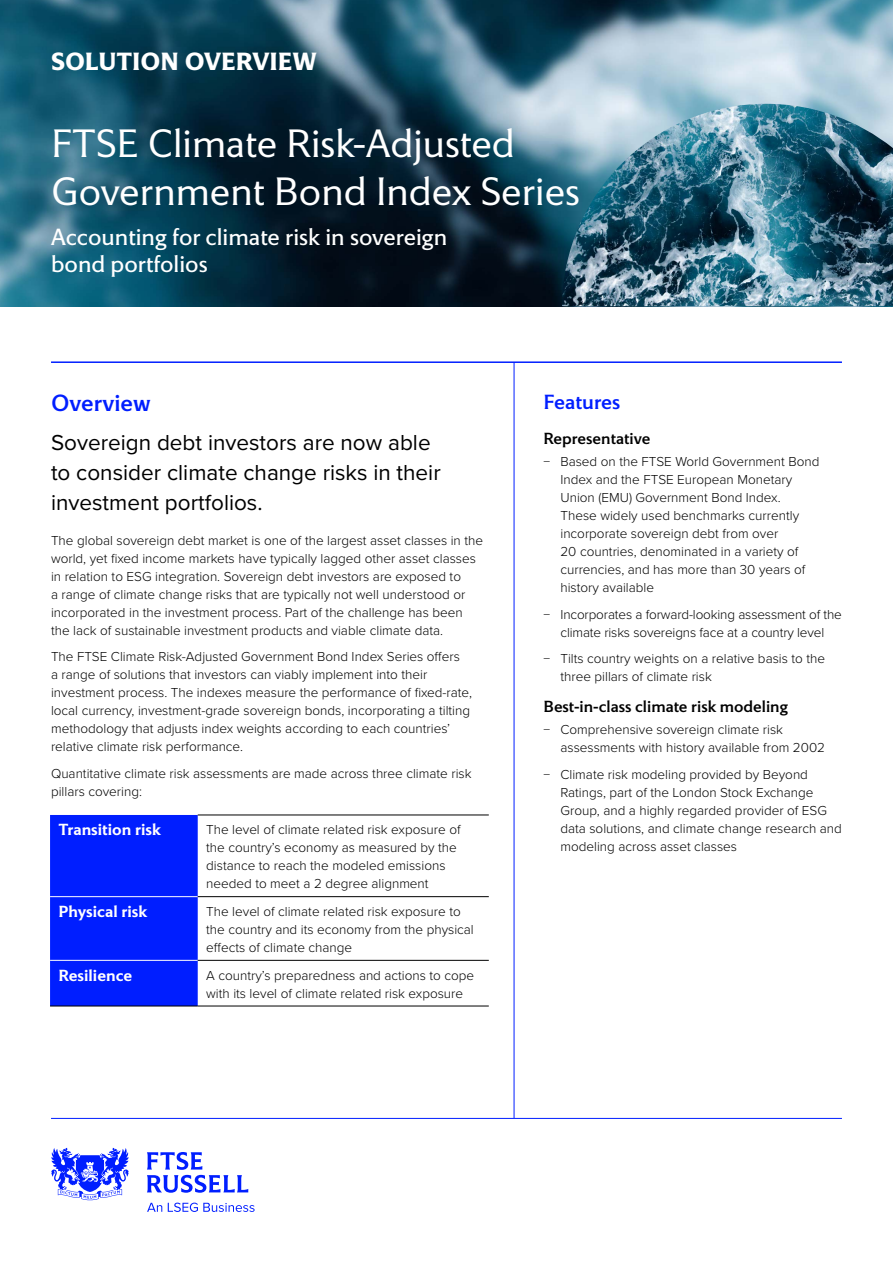
<style>
.page{position:relative;width:893px;height:1263px;background:#fff}
.page>*{position:absolute;margin:0;border:0;box-sizing:border-box;transform-origin:0 0}
.t1{font:300 40.5px/48px "LSEG Motto";color:#fff}
.t2{font:700 25.5px "LSEG Motto";color:#fff}
.t3{font:24px/27px "LSEG Motto";color:#fff}
.t4{font:500 24px "LSEG Motto";color:#001eff}
.t5{font:22.5px/30px "Proxima Nova";color:#000}
.t6{font:500 21px "LSEG Motto";color:#001eff}
.t7{font:500 16.5px "LSEG Motto";color:#000}
.t8{font:600 16.5px "LSEG Motto";color:#fff}
.t9{font:300 13.5px/18px "Proxima Nova";color:#000}
</style>
<div class="page">
<img style="left:0;top:0;width:893px;height:306px">
<img style="left:562px;top:104px;width:331px;height:202px">
<hr style="left:51px;top:361px;width:791px;height:2px;background:#001eff">
<hr style="left:514px;top:362px;width:1px;height:756px;background:#001eff">
<svg style="left:51px;top:1148px;width:204px;height:64px"></svg>
<hr style="left:51px;top:1118px;width:791px;height:1px;background:#001eff">
<div style="left:50px;top:815px;width:148px;height:191px;background:#001eff"></div>
<hr style="left:50px;top:896px;width:148px;height:1px;background:#fff">
<hr style="left:50px;top:960px;width:148px;height:1px;background:#fff">
<hr style="left:198px;top:896px;width:291px;height:1px;background:#000">
<hr style="left:198px;top:960px;width:291px;height:1px;background:#000">
<hr style="left:50px;top:1006px;width:148px;height:1px;background:#000">
<hr style="left:198px;top:1006px;width:291px;height:1px;background:#000">
<hr style="left:198px;top:815px;width:291px;height:1px;background:#000">
<h2 class="t2" style="left:51px;top:46px;width:267px">SOLUTION OVERVIEW</h2>
<h1 class="t1" style="left:51px;top:119px;width:530px">FTSE Climate Risk-Adjusted<br>Government Bond Index Series</h1>
<h3 class="t3" style="left:51px;top:223px;width:398px">Accounting for climate risk in sovereign bond portfolios</h3>
<h3 class="t4" style="left:51px;top:389px;width:101px">Overview</h3>
<h3 class="t5" style="left:51px;top:426px;width:391px">Sovereign debt investors are now able to consider climate change risks in their investment portfolios.</h3>
<p class="t9" style="left:51px;top:530px;width:434px">The global sovereign debt market is one of the largest asset classes in the world, yet fixed income markets have typically lagged other asset classes in relation to ESG integration. Sovereign debt investors are exposed to<br>a range of climate change risks that are typically not well understood or incorporated in the investment process. Part of the challenge has been the lack of sustainable investment products and viable climate data.</p>
<p class="t9" style="left:51px;top:647px;width:423px">The FTSE Climate Risk-Adjusted Government Bond Index Series offers<br>a range of solutions that investors can viably implement into their investment process. The indexes measure the performance of fixed-rate, local currency, investment-grade sovereign bonds, incorporating a tilting methodology that adjusts index weights according to each countries’ relative climate risk performance.</p>
<p class="t9" style="left:51px;top:763px;width:422px">Quantitative climate risk assessments are made across three climate risk pillars covering:</p>
<p class="t8" style="left:59px;top:820px;width:104px">Transition risk</p>
<p class="t9" style="left:206px;top:820px;width:256px">The level of climate related risk exposure of the country’s economy as measured by the distance to reach the modeled emissions needed to meet a 2 degree alignment</p>
<p class="t8" style="left:59px;top:902px;width:90px">Physical risk</p>
<p class="t9" style="left:206px;top:901px;width:269px">The level of climate related risk exposure to the country and its economy from the physical effects of climate change</p>
<p class="t8" style="left:59px;top:965px;width:75px">Resilience</p>
<p class="t9" style="left:206px;top:965px;width:269px">A country’s preparedness and actions to cope with its level of climate related risk exposure</p>
<h3 class="t6" style="left:543px;top:389px;width:78px">Features</h3>
<p class="t7" style="left:543px;top:428px;width:108px">Representative</p>
<p class="t9" style="left:560px;top:452px;width:260px;text-indent:-17px">− Based on the FTSE World Government Bond Index and the FTSE European Monetary Union (EMU) Government Bond Index.<br>These widely used benchmarks currently incorporate sovereign debt from over<br>20 countries, denominated in a variety of currencies, and has more than 30 years of history available</p>
<p class="t9" style="left:543px;top:604px;width:300px;text-align:center">− Incorporates a forward-looking assessment of the climate risks sovereigns face at a country level</p>
<p class="t9" style="left:560px;top:649px;width:266px;text-indent:-17px">− Tilts country weights on a relative basis to the three pillars of climate risk</p>
<p class="t7" style="left:543px;top:696px;width:246px">Best-in-class climate risk modeling</p>
<p class="t9" style="left:560px;top:720px;width:266px;text-indent:-17px">− Comprehensive sovereign climate risk assessments with history available from 2002</p>
<p class="t9" style="left:560px;top:764px;width:283px;text-indent:-17px">− Climate risk modeling provided by Beyond Ratings, part of the London Stock Exchange Group, and a highly regarded provider of ESG data solutions, and climate change research and modeling across asset classes</p>
</div>
